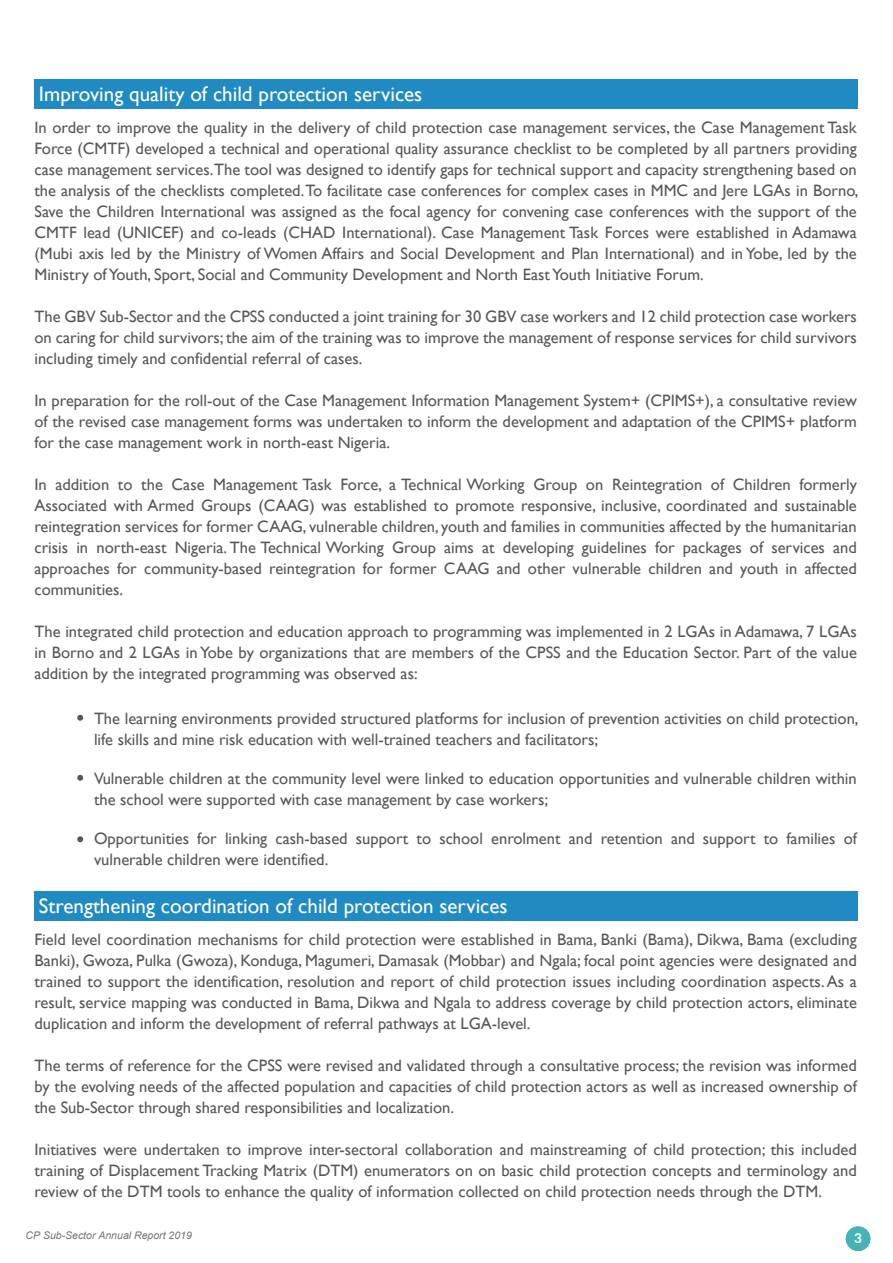
<style>
.page{position:relative;width:893px;height:1263px;background:#fff}
.page>*{position:absolute;margin:0;border:0;box-sizing:border-box;transform-origin:0 0}
.t1{font:21px "Gill Sans";color:#fff}
.t2{font:16.5px/21px "Gill Sans";color:#57585a;text-align:justify}
.t3{font:300 13.5px "Aleo";color:#fff}
.t4{font:italic 10.5px "Arial";color:#747576}
</style>
<div class="page">
<div style="left:34px;top:80px;width:824px;height:29px;background:#208ac3"></div>
<div style="left:34px;top:892px;width:824px;height:29px;background:#208ac3"></div>
<svg style="left:77px;top:836px;width:6px;height:6px"></svg>
<svg style="left:77px;top:775px;width:6px;height:6px"></svg>
<svg style="left:77px;top:715px;width:6px;height:6px"></svg>
<div style="left:846px;top:1226px;width:24px;height:25px;background:#48b3b4;border-radius:50%"></div>
<p class="t1" style="left:39px;top:81px;width:385px">Improving quality of child protection services</p>
<p class="t2" style="left:34px;top:117px;width:826px">In order to improve the quality in the delivery of child protection case management services, the Case Management Task Force (CMTF) developed a technical and operational quality assurance checklist to be completed by all partners providing case management services.The tool was designed to identify gaps for technical support and capacity strengthening based on the analysis of the checklists completed. To facilitate case conferences for complex cases in MMC and Jere LGAs in Borno, Save the Children International was assigned as the focal agency for convening case conferences with the support of the CMTF lead (UNICEF) and co-leads (CHAD International). Case Management Task Forces were established in Adamawa (Mubi axis led by the Ministry of Women Affairs and Social Development and Plan International) and in Yobe, led by the Ministry of Youth, Sport, Social and Community Development and North East Youth Initiative Forum.</p>
<p class="t2" style="left:34px;top:306px;width:824px">The GBV Sub-Sector and the CPSS conducted a joint training for 30 GBV case workers and 12 child protection case workers on caring for child survivors; the aim of the training was to improve the management of response services for child survivors including timely and confidential referral of cases.</p>
<p class="t2" style="left:34px;top:390px;width:824px">In preparation for the roll-out of the Case Management Information Management System+ (CPIMS+), a consultative review of the revised case management forms was undertaken to inform the development and adaptation of the CPIMS+ platform for the case management work in north-east Nigeria.</p>
<p class="t2" style="left:34px;top:474px;width:824px">In addition to the Case Management Task Force, a Technical Working Group on Reintegration of Children formerly Associated with Armed Groups (CAAG) was established to promote responsive, inclusive, coordinated and sustainable reintegration services for former CAAG, vulnerable children, youth and families in communities affected by the humanitarian crisis in north-east Nigeria. The Technical Working Group aims at developing guidelines for packages of services and approaches for community-based reintegration for former CAAG and other vulnerable children and youth in affected communities.</p>
<p class="t2" style="left:34px;top:621px;width:824px">The integrated child protection and education approach to programming was implemented in 2 LGAs in Adamawa, 7 LGAs in Borno and 2 LGAs in Yobe by organizations that are members of the CPSS and the Education Sector. Part of the value addition by the integrated programming was observed as:</p>
<p class="t2" style="left:94px;top:709px;width:766px">The learning environments provided structured platforms for inclusion of prevention activities on child protection, life skills and mine risk education with well-trained teachers and facilitators;</p>
<p class="t2" style="left:94px;top:769px;width:764px">Vulnerable children at the community level were linked to education opportunities and vulnerable children within the school were supported with case management by case workers;</p>
<p class="t2" style="left:94px;top:829px;width:764px">Opportunities for linking cash-based support to school enrolment and retention and support to families of vulnerable children were identified.</p>
<p class="t1" style="left:39px;top:894px;width:470px">Strengthening coordination of child protection services</p>
<p class="t2" style="left:34px;top:929px;width:824px">Field level coordination mechanisms for child protection were established in Bama, Banki (Bama), Dikwa, Bama (excluding Banki), Gwoza, Pulka (Gwoza), Konduga, Magumeri, Damasak (Mobbar) and Ngala; focal point agencies were designated and trained to support the identification, resolution and report of child protection issues including coordination aspects. As a result, service mapping was conducted in Bama, Dikwa and Ngala to address coverage by child protection actors, eliminate duplication and inform the development of referral pathways at LGA-level.</p>
<p class="t2" style="left:34px;top:1055px;width:824px">The terms of reference for the CPSS were revised and validated through a consultative process; the revision was informed by the evolving needs of the affected population and capacities of child protection actors as well as increased ownership of the Sub-Sector through shared responsibilities and localization.</p>
<p class="t2" style="left:34px;top:1139px;width:824px">Initiatives were undertaken to improve inter-sectoral collaboration and mainstreaming of child protection; this included training of Displacement Tracking Matrix (DTM) enumerators on on basic child protection concepts and terminology and review of the DTM tools to enhance the quality of information collected on child protection needs through the DTM.</p>
<p class="t4" style="left:26px;top:1228px;width:168px">CP Sub-Sector Annual Report 2019</p>
<p class="t3" style="left:854px;top:1231px;width:9px">3</p>
</div>
